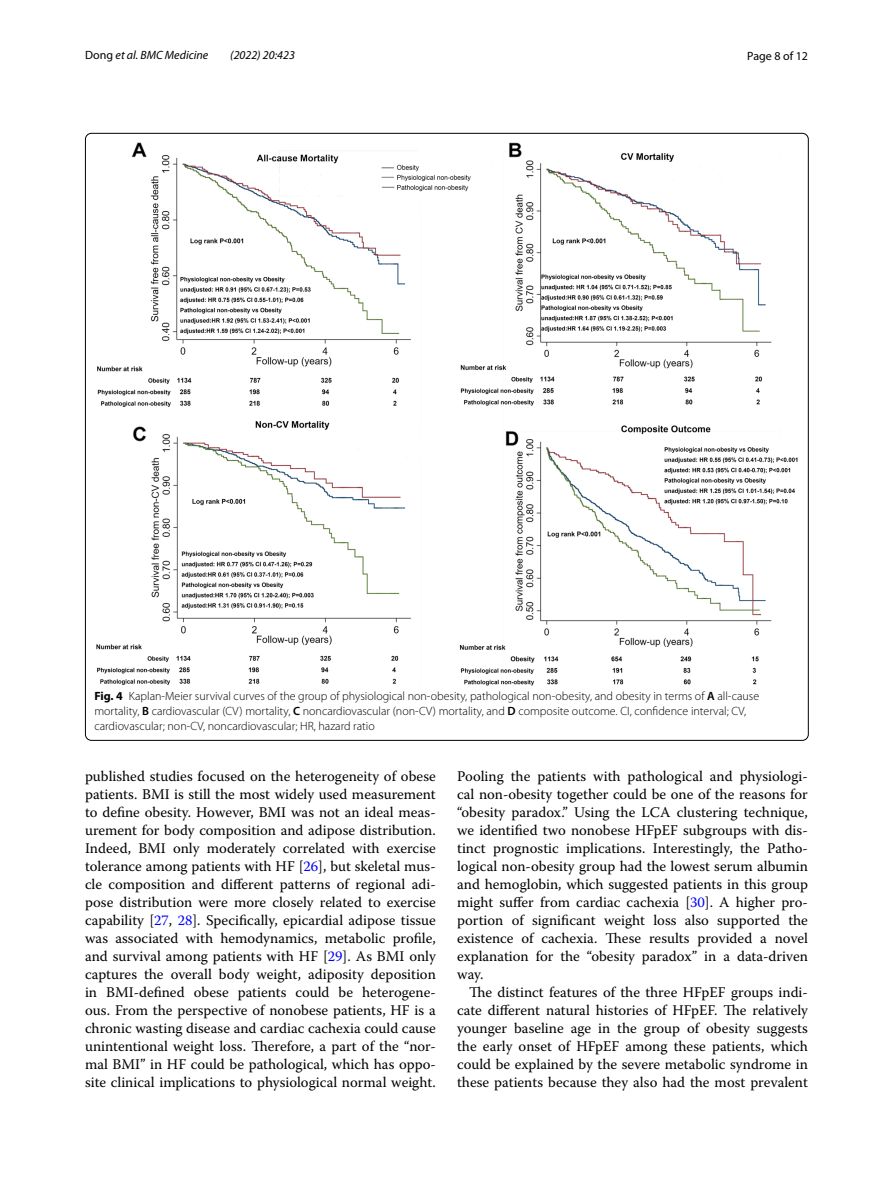
<style>
.page{position:relative;width:893px;height:1187px;background:#fff}
.page>*{position:absolute;margin:0;border:0;box-sizing:border-box;transform-origin:0 0}
.t1{font:14.7px/18px "Warnock Pro";color:#000;text-align:justify}
.t2{font:300 12px/15px "Myriad Pro";color:#000}
.t3{font:italic 12px "Myriad Pro";color:#000}
.t4{font:12px "Myriad Pro";color:#000}
.s1{font-style:normal}
.s2{font-weight:700}
.s3{font-weight:600}
.s4{color:#00f}
</style>
<div class="page">
<img style="left:97px;top:142px;width:700px;height:543px">
<p class="t3" style="left:85px;top:48px;width:125px"><span class="s1">Dong</span> et al. BMC Medicine</p>
<p class="t3" style="left:230px;top:48px;width:66px">(2022) 20:423</p>
<p class="t4" style="left:747px;top:48px;width:62px">Page 8 of 12</p>
<p class="t2" style="left:94px;top:689px;width:666px"><span class="s2">Fig. 4</span> Kaplan-Meier survival curves of the group of physiological non-obesity, pathological non-obesity, and obesity in terms of <span class="s3">A</span> all-cause mortality, <span class="s3">B</span> cardiovascular (CV) mortality, <span class="s3">C</span> noncardiovascular (non-CV) mortality, and <span class="s3">D</span> composite outcome. CI, confidence interval; CV, cardiovascular; non-CV, noncardiovascular; HR, hazard ratio</p>
<p class="t1" style="left:85px;top:766px;width:352px">published studies focused on the heterogeneity of obese patients. BMI is still the most widely used measurement to define obesity. However, BMI was not an ideal meas&shy;urement for body composition and adipose distribution.<br>Indeed, BMI only moderately correlated with exercise tolerance among patients with HF [<span class="s4">26</span>], but skeletal mus&shy;cle composition and different patterns of regional adi&shy;pose distribution were more closely related to exercise capability [<span class="s4">27</span>, <span class="s4">28</span>]. Specifically, epicardial adipose tissue was associated with hemodynamics, metabolic profile, and survival among patients with HF [<span class="s4">29</span>]. As BMI only captures the overall body weight, adiposity deposition in BMI-defined obese patients could be heterogene&shy;ous. From the perspective of nonobese patients, HF is a chronic wasting disease and cardiac cachexia could cause unintentional weight loss. Therefore, a part of the “nor&shy;mal BMI” in HF could be pathological, which has oppo&shy;site clinical implications to physiological normal weight.</p>
<p class="t1" style="left:457px;top:766px;width:352px">Pooling the patients with pathological and physiologi&shy;cal non-obesity together could be one of the reasons for “obesity paradox.” Using the LCA clustering technique, we identified two nonobese HFpEF subgroups with dis&shy;tinct prognostic implications. Interestingly, the Patho&shy;logical non-obesity group had the lowest serum albumin and hemoglobin, which suggested patients in this group might suffer from cardiac cachexia [<span class="s4">30</span>]. A higher pro&shy;portion of significant weight loss also supported the existence of cachexia. These results provided a novel explanation for the “obesity paradox” in a data-driven way.</p>
<p class="t1" style="left:457px;top:982px;width:352px;text-indent:12px">The distinct features of the three HFpEF groups indi&shy;cate different natural histories of HFpEF. The relatively younger baseline age in the group of obesity suggests the early onset of HFpEF among these patients, which could be explained by the severe metabolic syndrome in these patients because they also had the most prevalent</p>
</div>
